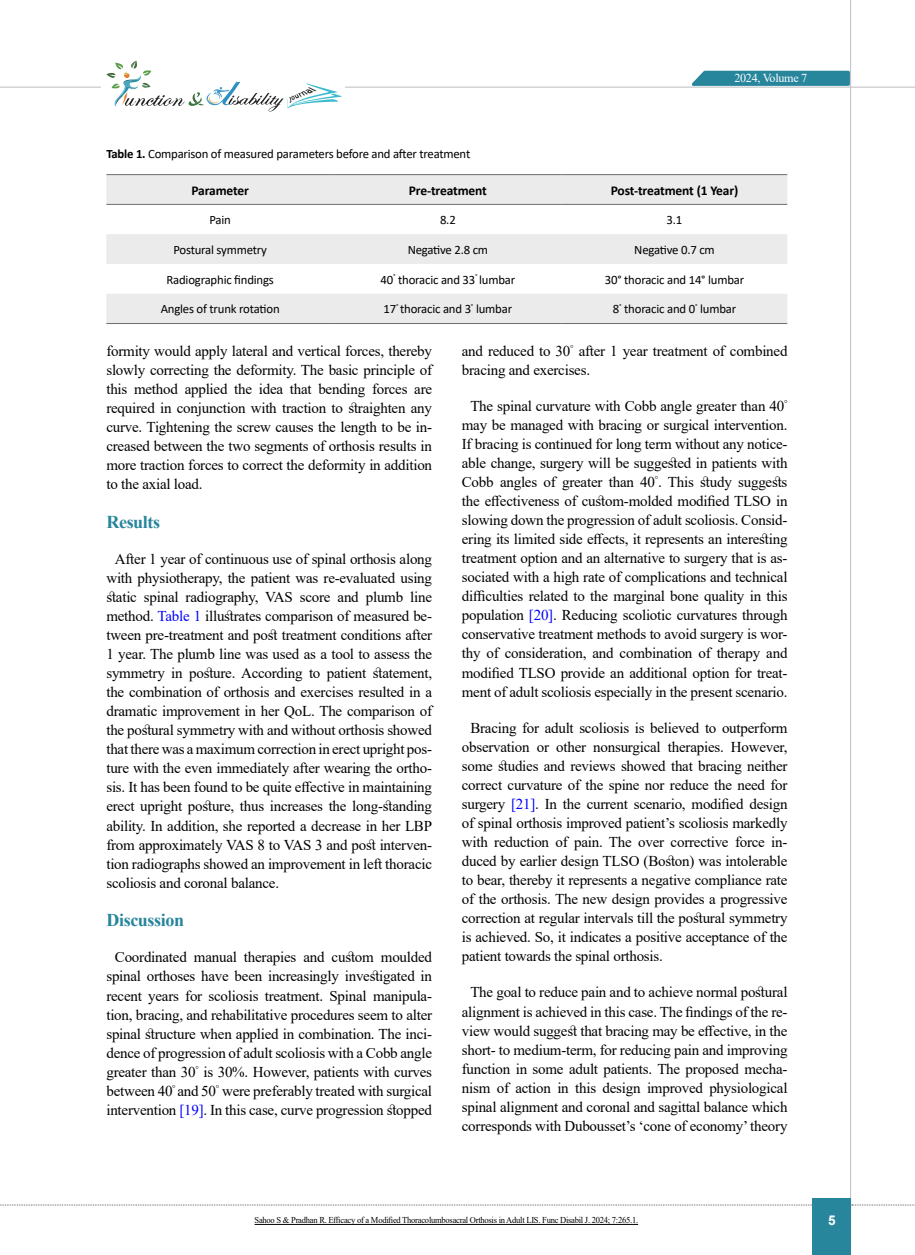
<style>
.page{position:relative;width:915px;height:1255px;background:#fff}
.page>*{position:absolute;margin:0;border:0;box-sizing:border-box;transform-origin:0 0}
.t1{font:700 18px "Times New Roman";letter-spacing:-.02em;color:#27859c}
.t2{font:15px/19px "Times New Roman";letter-spacing:-.015em;color:#000;text-align:justify}
.t3{font:700 13.5px "Calibri";letter-spacing:-.01em;color:#000}
.t4{font:700 13.5px "Arial";color:#fff}
.t5{font:12.75px "Calibri";letter-spacing:-.015em;color:#000}
.t6{font:12.15px "Times New Roman";letter-spacing:-.025em;color:#fff}
.t7{font:9px "Times New Roman";letter-spacing:-.03em;color:#000;scale:.95 1}
.s1{font-weight:700}
.s2{color:#00f}
</style>
<div class="page">
<hr style="left:849px;top:0;width:1px;height:1254px;background:#c2c4c6">
<hr style="left:0;top:87px;width:914px;height:1px;background:#c2c4c6">
<svg style="left:0;top:1204px;width:812px;height:1px"></svg>
<svg style="left:851px;top:1204px;width:64px;height:1px"></svg>
<svg style="left:686px;top:69px;width:165px;height:18px;background:#549eb0"></svg>
<div style="left:812px;top:1198px;width:38px;height:56px;background:#27859c"></div>
<div style="left:101px;top:57px;width:243px;height:55px;background:#fff"></div>
<svg style="left:106px;top:61px;width:235px;height:51px"></svg>
<svg style="left:106px;top:175px;width:681px;height:148px;fill:#ebebec"></svg>
<hr style="left:106px;top:204px;width:228px;height:1px;background:#6d6e71">
<hr style="left:334px;top:204px;width:227px;height:1px;background:#6d6e71">
<hr style="left:561px;top:204px;width:226px;height:1px;background:#6d6e71">
<hr style="left:106px;top:174px;width:228px;height:1px;background:#6d6e71">
<hr style="left:334px;top:174px;width:227px;height:1px;background:#6d6e71">
<hr style="left:561px;top:174px;width:226px;height:1px;background:#6d6e71">
<hr style="left:106px;top:323px;width:228px;height:1px;background:#6d6e71">
<hr style="left:334px;top:323px;width:227px;height:1px;background:#6d6e71">
<hr style="left:561px;top:323px;width:226px;height:1px;background:#6d6e71">
<hr style="left:254px;top:1224px;width:384px;height:1px;background:#000">
<p class="t6" style="left:734px;top:69px;width:74px">2024, Volume 7</p>
<p class="t5" style="left:106px;top:145px;width:365px"><span class="s1">Table 1.</span> Comparison of measured parameters before and after treatment</p>
<p class="t3" style="left:191px;top:180px;width:59px">Parameter</p>
<p class="t3" style="left:408px;top:180px;width:80px">Pre-treatment</p>
<p class="t3" style="left:610px;top:180px;width:129px">Post-treatment (1 Year)</p>
<p class="t5" style="left:209px;top:211px;width:23px">Pain</p>
<p class="t5" style="left:440px;top:211px;width:17px">8.2</p>
<p class="t5" style="left:666px;top:211px;width:17px">3.1</p>
<p class="t5" style="left:173px;top:241px;width:95px">Postural symmetry</p>
<p class="t5" style="left:407px;top:241px;width:82px">Negative 2.8 cm</p>
<p class="t5" style="left:634px;top:241px;width:82px">Negative 0.7 cm</p>
<p class="t5" style="left:166px;top:270px;width:109px">Radiographic findings</p>
<p class="t5" style="left:380px;top:270px;width:136px">40<sup>°</sup> thoracic and 33<sup>°</sup> lumbar</p>
<p class="t5" style="left:604px;top:270px;width:141px">30° thoracic and 14° lumbar</p>
<p class="t5" style="left:161px;top:300px;width:120px">Angles of trunk rotation</p>
<p class="t5" style="left:383px;top:300px;width:130px">17<sup>°</sup> thoracic and 3<sup>°</sup> lumbar</p>
<p class="t5" style="left:612px;top:300px;width:125px">8<sup>°</sup> thoracic and 0<sup>°</sup> lumbar</p>
<p class="t2" style="left:106px;top:340px;width:327px">formity would apply lateral and vertical forces, thereby slowly correcting the deformity. The basic principle of this method applied the idea that bending forces are required in conjunction with traction to straighten any curve. Tightening the screw causes the length to be in&shy;creased between the two segments of orthosis results in more traction forces to correct the deformity in addition to the axial load.</p>
<p class="t1" style="left:106px;top:508px;width:55px">Results</p>
<p class="t2" style="left:106px;top:548px;width:327px;text-indent:9px">After 1 year of continuous use of spinal orthosis along with physiotherapy, the patient was re-evaluated using static spinal radiography, VAS score and plumb line method. <span class="s2">Table 1</span> illustrates comparison of measured be&shy;tween pre-treatment and post treatment conditions after 1 year. The plumb line was used as a tool to assess the symmetry in posture. According to patient statement, the combination of orthosis and exercises resulted in a dramatic improvement in her QoL. The comparison of the postural symmetry with and without orthosis showed that there was a maximum correction in erect upright pos&shy;ture with the even immediately after wearing the ortho&shy;sis. It has been found to be quite effective in maintaining erect upright posture, thus increases the long-standing ability. In addition, she reported a decrease in her LBP from approximately VAS 8 to VAS 3 and post interven&shy;tion radiographs showed an improvement in left thoracic scoliosis and coronal balance.</p>
<p class="t1" style="left:106px;top:907px;width:79px">Discussion</p>
<p class="t2" style="left:106px;top:947px;width:327px;text-align:center">Coordinated manual therapies and custom moulded spinal orthoses have been increasingly investigated in recent years for scoliosis treatment. Spinal manipula&shy;tion, bracing, and rehabilitative procedures seem to alter spinal structure when applied in combination. The inci&shy;dence of progression of adult scoliosis with a Cobb angle greater than 30<sup>°</sup> is 30%. However, patients with curves between 40<sup>°</sup> and 50<sup>°</sup> were preferably treated with surgical intervention <span class="s2">[19]</span>. In this case, curve progression stopped</p>
<p class="t2" style="left:461px;top:340px;width:327px">and reduced to 30<sup>°</sup> after 1 year treatment of combined bracing and exercises.</p>
<p class="t2" style="left:461px;top:395px;width:327px;text-align:center">The spinal curvature with Cobb angle greater than 40<sup>° </sup>may be managed with bracing or surgical intervention.<br>If bracing is continued for long term without any notice&shy;able change, surgery will be suggested in patients with Cobb angles of greater than 40<sup>°</sup>. This study suggests the effectiveness of custom-molded modified TLSO in slowing down the progression of adult scoliosis. Consid&shy;ering its limited side effects, it represents an interesting treatment option and an alternative to surgery that is as&shy;sociated with a high rate of complications and technical difficulties related to the marginal bone quality in this population <span class="s2">[20]</span>. Reducing scoliotic curvatures through conservative treatment methods to avoid surgery is wor&shy;thy of consideration, and combination of therapy and modified TLSO provide an additional option for treat&shy;ment of adult scoliosis especially in the present scenario.</p>
<p class="t2" style="left:461px;top:717px;width:327px;text-indent:9px">Bracing for adult scoliosis is believed to outperform observation or other nonsurgical therapies. However, some studies and reviews showed that bracing neither correct curvature of the spine nor reduce the need for surgery <span class="s2">[21]</span>. In the current scenario, modified design of spinal orthosis improved patient’s scoliosis markedly with reduction of pain. The over corrective force in&shy;duced by earlier design TLSO (Boston) was intolerable to bear, thereby it represents a negative compliance rate of the orthosis. The new design provides a progressive correction at regular intervals till the postural symmetry is achieved. So, it indicates a positive acceptance of the patient towards the spinal orthosis.</p>
<p class="t2" style="left:461px;top:982px;width:327px;text-align:center">The goal to reduce pain and to achieve normal postural alignment is achieved in this case. The findings of the re&shy;view would suggest that bracing may be effective, in the short- to medium-term, for reducing pain and improving function in some adult patients. The proposed mecha&shy;nism of action in this design improved physiological spinal alignment and coronal and sagittal balance which corresponds with Dubousset’s ‘cone of economy’ theory</p>
<p class="t7" style="left:254px;top:1213px;width:405px">Sahoo S &amp; Pradhan R. Efficacy of a Modified Thoracolumbosacral Orthosis in Adult LIS. Func Disabil J. 2024; 7:265.1.</p>
<p class="t4" style="left:827px;top:1210px;width:9px">5</p>
</div>
